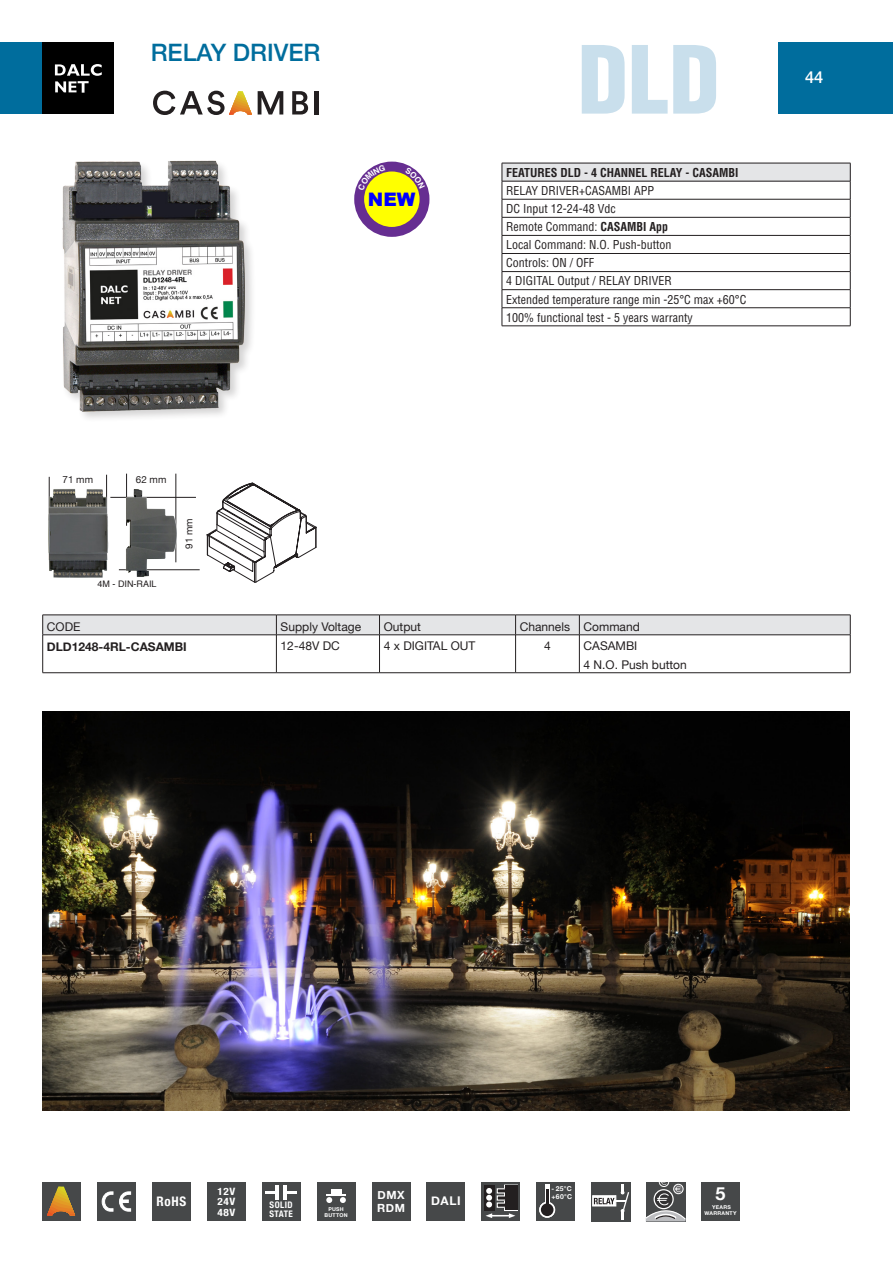
<style>
.page{position:relative;width:893px;height:1263px;background:#fff}
.page>*{position:absolute;margin:0;border:0;box-sizing:border-box;transform-origin:0 0}
.t1{font:900 condensed 91.5px "Helvetica";color:#c9dfec}
.t2{font:500 24px "Helvetica Neue";color:#006d9d}
.t3{font:900 18.6px "Arial";color:#00f}
.t4{font:700 18px "Helvetica Neue";color:#fff}
.t5{font:500 16.5px "Helvetica Neue";color:#fff}
.t6{font:700 condensed 13.2px "Helvetica Neue";color:#fff}
.t7{font:condensed 12px "Helvetica";color:#231f20}
.t8{font:12px "Helvetica Neue";color:#231f20}
.t9{font:700 condensed 12px "Helvetica";color:#231f20}
.t10{font:700 12px "Helvetica Neue";color:#231f20}
.t11{font:700 12px "Helvetica Neue";color:#fff}
.t12{font:700 11.25px "Helvetica Neue";letter-spacing:.05em;color:#fff}
.t13{font:700 condensed 10.2px "Helvetica Neue";letter-spacing:.05em;color:#fff;scale:1.11 1}
.t14{font:9.9px "Helvetica Neue";color:#231f20}
.t15{font:9px "Helvetica";color:#231f20}
.t16{font:700 condensed 9px "Helvetica Neue";letter-spacing:.05em;color:#fff}
.t17{font:700 6.75px "Helvetica Neue";color:#fff}
.t18{font:700 5.25px "Helvetica Neue";letter-spacing:.05em;color:#fff}
.s1{font-weight:700}
</style>
<div class="page">
<div style="left:0;top:43px;width:44px;height:71px;background:#006d9d"></div>
<div style="left:778px;top:43px;width:115px;height:71px;background:#006d9d"></div>
<div style="left:43px;top:43px;width:71px;height:71px;background:#000"></div>
<svg style="left:55px;top:64px;width:47px;height:29px"></svg>
<svg style="left:153px;top:91px;width:99px;height:24px"></svg>
<svg style="left:258px;top:91px;width:25px;height:24px"></svg>
<svg style="left:292px;top:91px;width:16px;height:24px"></svg>
<hr style="left:314px;top:91px;width:4px;height:24px;background:#231f20">
<img style="left:62px;top:160px;width:190px;height:259px">
<hr style="left:502px;top:326px;width:348px;height:1px;background:#231f20">
<svg style="left:502px;top:163px;width:349px;height:163px"></svg>
<hr style="left:49px;top:477px;width:1px;height:43px;background:#231f20">
<svg style="left:207px;top:483px;width:110px;height:100px"></svg>
<hr style="left:119px;top:569px;width:81px;height:1px;background:#231f20">
<hr style="left:110px;top:497px;width:86px;height:1px;background:#231f20">
<hr style="left:106px;top:475px;width:1px;height:43px;background:#231f20">
<hr style="left:126px;top:474px;width:1px;height:52px;background:#231f20">
<hr style="left:176px;top:474px;width:1px;height:88px;background:#231f20">
<img style="left:48px;top:486px;width:64px;height:92px">
<img style="left:123px;top:487px;width:59px;height:90px">
<svg style="left:42px;top:615px;width:809px;height:58px"></svg>
<hr style="left:379px;top:635px;width:1px;height:37px;background:#231f20">
<hr style="left:579px;top:635px;width:1px;height:37px;background:#231f20">
<hr style="left:850px;top:635px;width:1px;height:37px;background:#231f20">
<hr style="left:42px;top:635px;width:1px;height:37px;background:#231f20">
<div style="left:361px;top:168px;width:62px;height:62px;background:#ff0;border-radius:50%"></div>
<div style="left:354px;top:162px;width:75px;height:75px;border:10px solid #662e91;border-radius:50%"></div>
<img style="left:43px;top:711px;width:806px;height:400px">
<div style="left:42px;top:1182px;width:39px;height:39px;background:#464849"></div>
<svg style="left:47px;top:1186px;width:28px;height:29px"></svg>
<div style="left:427px;top:1182px;width:38px;height:39px;background:#464849"></div>
<div style="left:372px;top:1182px;width:38px;height:39px;background:#464849"></div>
<div style="left:152px;top:1182px;width:39px;height:39px;background:#464849"></div>
<div style="left:97px;top:1182px;width:39px;height:39px;background:#464849"></div>
<svg style="left:119px;top:1191px;width:12px;height:20px"></svg>
<svg style="left:102px;top:1191px;width:11px;height:20px"></svg>
<div style="left:317px;top:1182px;width:38px;height:39px;background:#464849"></div>
<div style="left:331px;top:1189px;width:10px;height:6px;background:#fff"></div>
<svg style="left:326px;top:1194px;width:20px;height:9px"></svg>
<div style="left:701px;top:1182px;width:39px;height:39px;background:#464849"></div>
<div style="left:207px;top:1182px;width:38px;height:39px;background:#464849"></div>
<div style="left:262px;top:1182px;width:38px;height:39px;background:#464849"></div>
<svg style="left:287px;top:1191px;width:10px;height:3px"></svg>
<svg style="left:265px;top:1191px;width:10px;height:3px"></svg>
<hr style="left:275px;top:1185px;width:4px;height:14px;background:#fff">
<hr style="left:283px;top:1185px;width:4px;height:14px;background:#fff">
<svg style="left:482px;top:1182px;width:38px;height:39px"></svg>
<div style="left:484px;top:1185px;width:10px;height:25px;background:#231f20"></div>
<svg style="left:486px;top:1188px;width:6px;height:19px"></svg>
<div style="left:504px;top:1184px;width:14px;height:27px;border:1px solid #fff"></div>
<hr style="left:497px;top:1189px;width:14px;height:4px;background:#231f20">
<div style="left:497px;top:1188px;width:15px;height:5px;border:1px solid #fff"></div>
<svg style="left:497px;top:1196px;width:14px;height:4px"></svg>
<hr style="left:497px;top:1203px;width:14px;height:4px;background:#231f20">
<div style="left:497px;top:1202px;width:15px;height:6px;border:1px solid #fff"></div>
<div style="left:505px;top:1185px;width:12px;height:25px;background:#231f20"></div>
<svg style="left:485px;top:1213px;width:30px;height:5px"></svg>
<div style="left:536px;top:1182px;width:39px;height:39px;background:#464849"></div>
<svg style="left:545px;top:1184px;width:4px;height:18px"></svg>
<div style="left:540px;top:1202px;width:14px;height:15px;background:#231f20;border-radius:50%"></div>
<div style="left:539px;top:1202px;width:16px;height:16px;border:2px solid #fff;border-radius:50%"></div>
<hr style="left:546px;top:1189px;width:2px;height:21px;background:#231f20">
<div style="left:591px;top:1182px;width:39px;height:39px;background:#464849"></div>
<svg style="left:592px;top:1195px;width:2px;height:11px"></svg>
<svg style="left:594px;top:1184px;width:35px;height:35px"></svg>
<svg style="left:645px;top:1182px;width:41px;height:39px;background:#777779"></svg>
<svg style="left:358px;top:164px;width:27px;height:26px"></svg>
<svg style="left:405px;top:167px;width:20px;height:21px"></svg>
<p class="t2" style="left:151px;top:33px;width:171px">RELAY DRIVER</p>
<p class="t1" style="left:578px;top:22px;width:144px">DLD</p>
<h3 class="t3" style="left:368px;top:186px;width:49px">NEW</h3>
<p class="t9" style="left:506px;top:165px;width:234px">FEATURES DLD - 4 CHANNEL RELAY - CASAMBI</p>
<p class="t7" style="left:506px;top:183px;width:150px">RELAY DRIVER+CASAMBI APP</p>
<p class="t7" style="left:506px;top:201px;width:111px">DC Input 12-24-48 Vdc</p>
<p class="t7" style="left:506px;top:219px;width:164px">Remote Command: <span class="s1">CASAMBI App</span></p>
<p class="t7" style="left:506px;top:237px;width:167px">Local Command: N.O. Push-button</p>
<p class="t7" style="left:506px;top:255px;width:89px">Controls: ON / OFF</p>
<p class="t7" style="left:506px;top:274px;width:167px">4 DIGITAL Output / RELAY DRIVER</p>
<p class="t7" style="left:506px;top:292px;width:242px">Extended temperature range min -25°C max +60°C</p>
<p class="t7" style="left:506px;top:310px;width:188px">100% functional test - 5 years warranty</p>
<p class="t5" style="left:805px;top:64px;width:20px">44</p>
<p class="t14" style="left:63px;top:472px;width:32px">71 mm</p>
<p class="t14" style="left:136px;top:472px;width:32px">62 mm</p>
<p class="t15" style="left:98px;top:577px;width:61px">4M - DIN-RAIL</p>
<p class="t14" style="left:182px;top:549px;width:32px;rotate:-90deg">91 mm</p>
<p class="t8" style="left:47px;top:618px;width:35px">CODE</p>
<p class="t8" style="left:281px;top:618px;width:82px">Supply Voltage</p>
<p class="t8" style="left:384px;top:618px;width:39px">Output</p>
<p class="t8" style="left:520px;top:618px;width:52px">Channels</p>
<p class="t8" style="left:584px;top:618px;width:58px">Command</p>
<p class="t10" style="left:47px;top:637px;width:141px">DLD1248-4RL-CASAMBI</p>
<p class="t8" style="left:281px;top:637px;width:61px">12-48V DC</p>
<p class="t8" style="left:384px;top:637px;width:93px">4 x DIGITAL OUT</p>
<p class="t8" style="left:544px;top:637px;width:8px">4</p>
<p class="t8" style="left:584px;top:637px;width:55px">CASAMBI</p>
<p class="t8" style="left:584px;top:655px;width:105px">4 N.O. Push button</p>
<p class="t6" style="left:156px;top:1190px;width:31px">RoHS</p>
<p class="t13" style="left:218px;top:1183px;width:18px">12V</p>
<p class="t13" style="left:218px;top:1193px;width:18px">24V</p>
<p class="t13" style="left:218px;top:1204px;width:18px">48V</p>
<p class="t16" style="left:270px;top:1198px;width:25px">SOLID</p>
<p class="t16" style="left:269px;top:1207px;width:25px">STATE</p>
<p class="t18" style="left:328px;top:1205px;width:17px">PUSH</p>
<p class="t18" style="left:324px;top:1211px;width:25px">BUTTON</p>
<p class="t12" style="left:377px;top:1186px;width:29px">DMX</p>
<p class="t12" style="left:377px;top:1199px;width:29px">RDM</p>
<p class="t11" style="left:431px;top:1191px;width:31px">DALI</p>
<p class="t17" style="left:552px;top:1183px;width:22px">- 25°C</p>
<p class="t17" style="left:552px;top:1191px;width:22px">+60°C</p>
<p class="t4" style="left:716px;top:1179px;width:12px">5</p>
<p class="t18" style="left:712px;top:1203px;width:20px">YEARS</p>
<p class="t18" style="left:704px;top:1209px;width:34px">WARRANTY</p>
</div>
